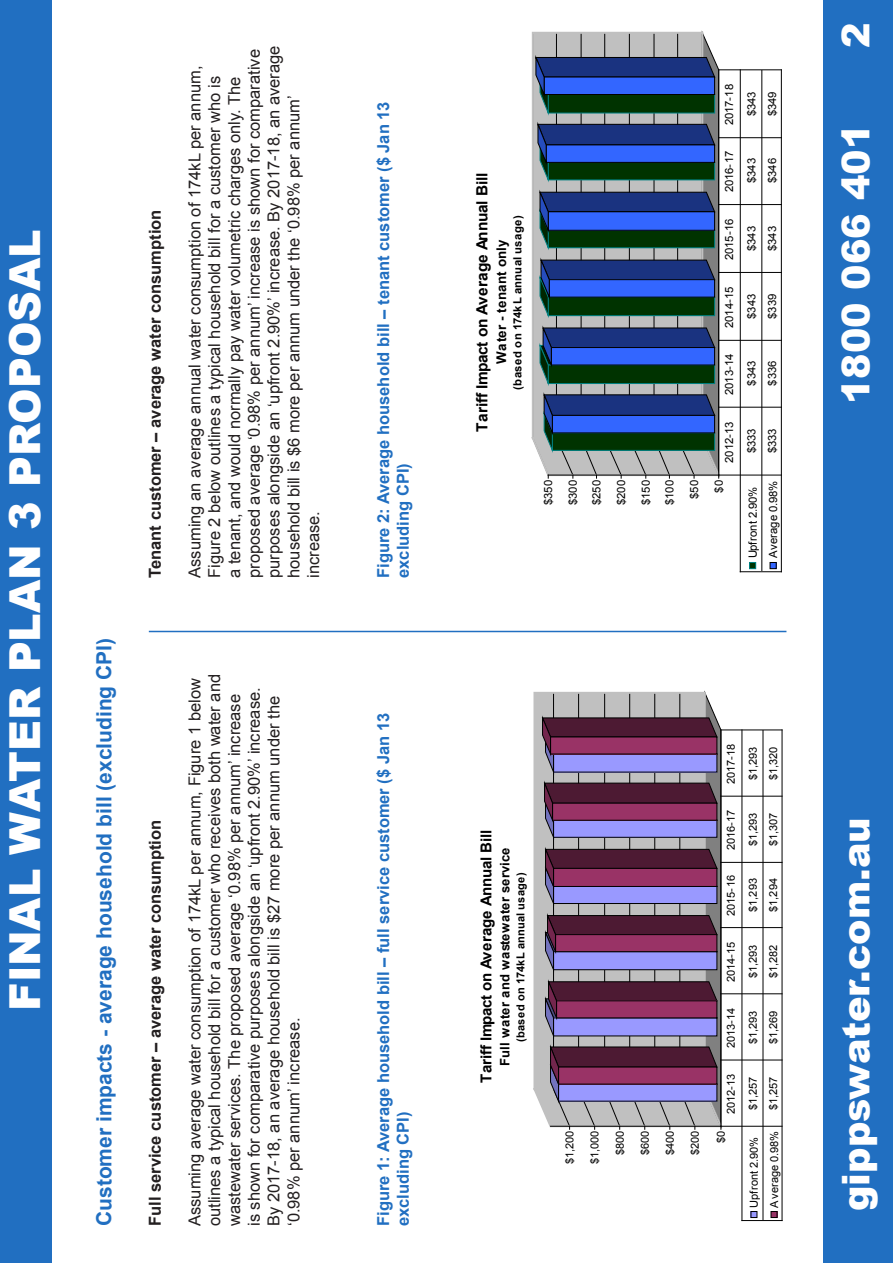
<style>
.page{position:relative;width:893px;height:1263px;background:#fff}
.page>*{position:absolute;margin:0;border:0;box-sizing:border-box;transform-origin:0 0}
.t1{font:900 42.75px "Arial";color:#fff}
.t2{font:900 38.25px "Arial";color:#fff}
.t3{font:700 21px "Arial";color:#216fc1}
.t4{font:16.5px/19.8px "Arial";color:#231f20}
.t5{font:700 16.5px/19.8px "Arial";color:#216fc1}
.t6{font:700 16.5px "Arial";color:#231f20}
.t7{font:700 15.45px "Arial";letter-spacing:-.01em;color:#000}
.t8{font:700 15px "Arial";letter-spacing:-.01em;color:#000}
.t9{font:700 13.35px "Arial";letter-spacing:.015em;color:#000}
.t10{font:700 13.05px "Arial";letter-spacing:.03em;color:#000}
.t11{font:11.25px/24.3px "Arial";letter-spacing:-.01em;color:#000;text-align:justify}
.t12{font:700 11.25px "Arial";letter-spacing:.025em;color:#000}
.t13{font:10.95px "Arial";letter-spacing:-.01em;color:#000}
.t14{font:700 10.95px "Arial";letter-spacing:.025em;color:#000}
</style>
<div class="page">
<div style="left:824px;top:0;width:69px;height:1263px;background:#216fc1"></div>
<div style="left:0;top:0;width:51px;height:1263px;background:#216fc1"></div>
<svg style="left:533px;top:690px;width:250px;height:532px"></svg>
<svg style="left:531px;top:30px;width:251px;height:543px"></svg>
<hr style="left:149px;top:631px;width:637px;height:1px;background:#216fc1">
<p class="t1" style="left:-6px;top:1011px;width:783px;rotate:-90deg">FINAL WATER PLAN 3 PROPOSAL</p>
<p class="t3" style="left:90px;top:1226px;width:590px;rotate:-90deg">Customer impacts - average household bill (excluding CPI)</p>
<p class="t6" style="left:144px;top:578px;width:370px;rotate:-90deg">Tenant customer – average water consumption</p>
<p class="t4" style="left:185px;top:578px;width:534px;rotate:-90deg">Assuming an average annual water consumption of 174kL per annum, Figure 2 below outlines a typical household bill for a customer who is<br>a tenant, and would normally pay water volumetric charges only. The proposed average ‘0.98% per annum’ increase is shown for comparative purposes alongside an ‘upfront 2.90%’ increase. By 2017-18, an average household bill is $6 more per annum under the ‘0.98% per annum’ increase.</p>
<p class="t6" style="left:144px;top:1226px;width:408px;rotate:-90deg">Full service customer – average water consumption</p>
<p class="t4" style="left:185px;top:1226px;width:554px;rotate:-90deg">Assuming average water consumption of 174kL per annum, Figure 1 below outlines a typical household bill for a customer who receives both water and wastewater services. The proposed average ‘0.98% per annum’ increase<br>is shown for comparative purposes alongside an ‘upfront 2.90%’ increase.<br>By 2017-18, an average household bill is $27 more per annum under the ‘0.98% per annum’ increase.</p>
<p class="t5" style="left:374px;top:578px;width:478px;rotate:-90deg">Figure 2: Average household bill – tenant customer ($ Jan 13 excluding CPI)</p>
<p class="t5" style="left:374px;top:1226px;width:515px;rotate:-90deg">Figure 1: Average household bill – full service customer ($ Jan 13 excluding CPI)</p>
<p class="t7" style="left:472px;top:432px;width:261px;rotate:-90deg">Tariff Impact on Average Annual Bill</p>
<p class="t12" style="left:510px;top:390px;width:176px;rotate:-90deg">(based on 174kL annual usage)</p>
<p class="t9" style="left:493px;top:364px;width:126px;rotate:-90deg">Water - tenant only</p>
<p class="t11" style="left:536px;top:505px;width:26px;rotate:-90deg">$350 $300 $250 $200 $150 $100</p>
<p class="t11" style="left:682px;top:499px;width:20px;rotate:-90deg">$50</p>
<p class="t11" style="left:717px;top:125px;width:43px;rotate:-90deg">2017-18</p>
<p class="t11" style="left:717px;top:192px;width:43px;rotate:-90deg">2016-17</p>
<p class="t11" style="left:717px;top:260px;width:43px;rotate:-90deg">2015-16</p>
<p class="t11" style="left:717px;top:328px;width:43px;rotate:-90deg">2014-15</p>
<p class="t11" style="left:717px;top:395px;width:43px;rotate:-90deg">2013-14</p>
<p class="t11" style="left:717px;top:463px;width:43px;rotate:-90deg">2012-13</p>
<p class="t11" style="left:707px;top:492px;width:14px;rotate:-90deg">$0</p>
<p class="t11" style="left:740px;top:116px;width:26px;rotate:-90deg">$343</p>
<p class="t11" style="left:760px;top:116px;width:26px;rotate:-90deg">$349</p>
<p class="t11" style="left:740px;top:183px;width:26px;rotate:-90deg">$343</p>
<p class="t11" style="left:760px;top:183px;width:26px;rotate:-90deg">$346</p>
<p class="t11" style="left:740px;top:251px;width:26px;rotate:-90deg">$343</p>
<p class="t11" style="left:760px;top:251px;width:26px;rotate:-90deg">$343</p>
<p class="t11" style="left:740px;top:319px;width:26px;rotate:-90deg">$343</p>
<p class="t11" style="left:760px;top:319px;width:26px;rotate:-90deg">$339</p>
<p class="t11" style="left:740px;top:386px;width:26px;rotate:-90deg">$343</p>
<p class="t11" style="left:760px;top:386px;width:26px;rotate:-90deg">$336</p>
<p class="t11" style="left:740px;top:453px;width:26px;rotate:-90deg">$333</p>
<p class="t11" style="left:760px;top:453px;width:26px;rotate:-90deg">$333</p>
<p class="t11" style="left:741px;top:558px;width:73px;rotate:-90deg">Upfront 2.90%</p>
<p class="t11" style="left:761px;top:558px;width:79px;rotate:-90deg">Average 0.98%</p>
<p class="t2" style="left:828px;top:48px;width:27px;rotate:-90deg">2</p>
<p class="t2" style="left:828px;top:404px;width:282px;rotate:-90deg">1800 066 401</p>
<p class="t8" style="left:476px;top:1083px;width:254px;rotate:-90deg">Tariff Impact on Average Annual Bill</p>
<p class="t10" style="left:496px;top:1066px;width:219px;rotate:-90deg">Full water and wastewater service</p>
<p class="t14" style="left:513px;top:1042px;width:172px;rotate:-90deg">(based on 174kL annual usage)</p>
<p class="t13" style="left:563px;top:1164px;width:35px;rotate:-90deg">$1,200</p>
<p class="t13" style="left:588px;top:1164px;width:35px;rotate:-90deg">$1,000</p>
<p class="t13" style="left:613px;top:1155px;width:26px;rotate:-90deg">$800</p>
<p class="t13" style="left:638px;top:1155px;width:26px;rotate:-90deg">$600</p>
<p class="t13" style="left:663px;top:1155px;width:26px;rotate:-90deg">$400</p>
<p class="t13" style="left:688px;top:1155px;width:26px;rotate:-90deg">$200</p>
<p class="t13" style="left:724px;top:784px;width:42px;rotate:-90deg">2017-18</p>
<p class="t13" style="left:746px;top:780px;width:35px;rotate:-90deg">$1,293</p>
<p class="t13" style="left:766px;top:780px;width:35px;rotate:-90deg">$1,320</p>
<p class="t13" style="left:724px;top:850px;width:42px;rotate:-90deg">2016-17</p>
<p class="t13" style="left:746px;top:846px;width:35px;rotate:-90deg">$1,293</p>
<p class="t13" style="left:766px;top:846px;width:35px;rotate:-90deg">$1,307</p>
<p class="t13" style="left:724px;top:915px;width:42px;rotate:-90deg">2015-16</p>
<p class="t13" style="left:746px;top:911px;width:35px;rotate:-90deg">$1,293</p>
<p class="t13" style="left:766px;top:911px;width:35px;rotate:-90deg">$1,294</p>
<p class="t13" style="left:724px;top:982px;width:42px;rotate:-90deg">2014-15</p>
<p class="t13" style="left:746px;top:978px;width:35px;rotate:-90deg">$1,293</p>
<p class="t13" style="left:766px;top:978px;width:35px;rotate:-90deg">$1,282</p>
<p class="t13" style="left:724px;top:1048px;width:42px;rotate:-90deg">2013-14</p>
<p class="t13" style="left:746px;top:1044px;width:35px;rotate:-90deg">$1,293</p>
<p class="t13" style="left:766px;top:1044px;width:35px;rotate:-90deg">$1,269</p>
<p class="t13" style="left:724px;top:1114px;width:42px;rotate:-90deg">2012-13</p>
<p class="t13" style="left:746px;top:1110px;width:35px;rotate:-90deg">$1,257</p>
<p class="t13" style="left:766px;top:1110px;width:35px;rotate:-90deg">$1,257</p>
<p class="t13" style="left:714px;top:1143px;width:14px;rotate:-90deg">$0</p>
<p class="t13" style="left:747px;top:1207px;width:71px;rotate:-90deg">Upfront 2.90%</p>
<p class="t13" style="left:767px;top:1207px;width:77px;rotate:-90deg">Average 0.98%</p>
<p class="t2" style="left:828px;top:1211px;width:395px;rotate:-90deg">gippswater.com.au</p>
</div>
